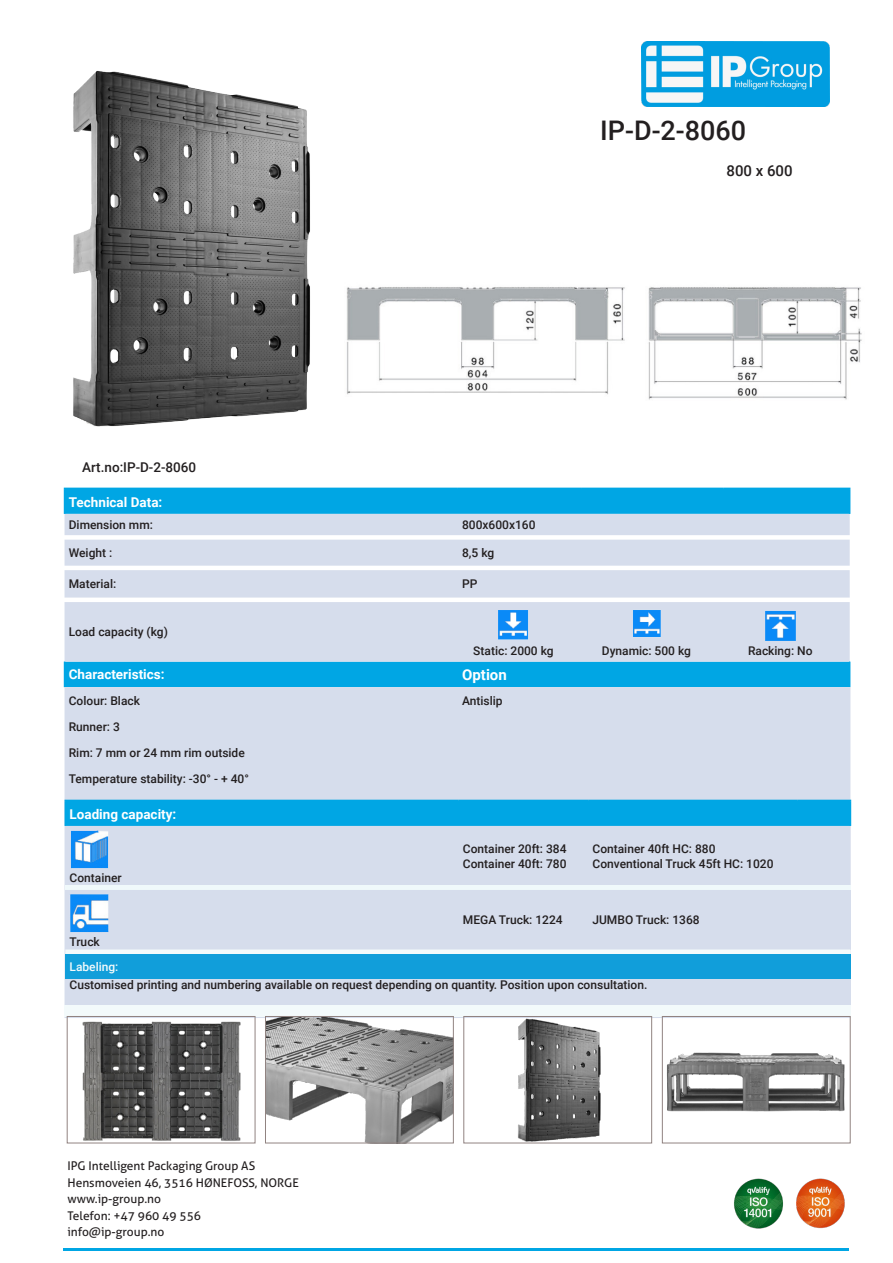
<style>
.page{position:relative;width:893px;height:1263px;background:#fff}
.page>*{position:absolute;margin:0;border:0;box-sizing:border-box;transform-origin:0 0}
.t1{font:500 27px "Roboto";color:#231f20}
.t2{font:500 15px "Roboto";color:#231f20}
.t3{font:700 15px "Roboto";color:#fff}
.t4{font:700 13.5px "Roboto";color:#fff}
.t5{font:500 13.5px "Roboto";color:#231f20}
.t6{font:500 12px "Roboto";color:#231f20}
.t7{font:12px "Aller";color:#231f20}
.t8{font:500 12px "Roboto";color:#f3fafb}
</style>
<div class="page">
<hr style="left:64px;top:1248px;width:785px;height:3px;background:#00a6e4">
<img style="left:734px;top:1178px;width:111px;height:51px">
<div style="left:65px;top:662px;width:784px;height:25px;background:#00a6e4"></div>
<div style="left:65px;top:602px;width:785px;height:60px;background:#d6ddec"></div>
<hr style="left:64px;top:488px;width:394px;height:1px;background:#00a6e4">
<hr style="left:458px;top:488px;width:124px;height:1px;background:#00a6e4">
<hr style="left:582px;top:488px;width:142px;height:1px;background:#00a6e4">
<hr style="left:724px;top:488px;width:126px;height:1px;background:#00a6e4">
<svg style="left:64px;top:489px;width:786px;height:109px"></svg>
<svg style="left:64px;top:662px;width:1px;height:25px"></svg>
<svg style="left:849px;top:662px;width:1px;height:25px"></svg>
<img style="left:497px;top:608px;width:33px;height:32px">
<img style="left:630px;top:608px;width:33px;height:31px">
<img style="left:764px;top:608px;width:33px;height:32px">
<div style="left:65px;top:687px;width:785px;height:331px;background:#d6ddec"></div>
<div style="left:65px;top:826px;width:785px;height:59px;background:#d6ddec"></div>
<div style="left:65px;top:885px;width:785px;height:5px;background:#f0f9fb"></div>
<svg style="left:65px;top:890px;width:785px;height:64px"></svg>
<div style="left:65px;top:954px;width:785px;height:25px;background:#119eda"></div>
<div style="left:65px;top:979px;width:785px;height:30px;background:#d6ddec"></div>
<div style="left:65px;top:800px;width:786px;height:26px;background:#00a6e4"></div>
<img style="left:70px;top:829px;width:39px;height:41px">
<img style="left:70px;top:893px;width:39px;height:41px">
<img style="left:641px;top:41px;width:188px;height:66px">
<img style="left:73px;top:70px;width:237px;height:357px">
<img style="left:346px;top:287px;width:516px;height:113px">
<div style="left:64px;top:1005px;width:786px;height:11px;background:#f3fafb"></div>
<img style="left:82px;top:1021px;width:159px;height:120px">
<div style="left:67px;top:1016px;width:188px;height:127px;border:1px solid #918381"></div>
<img style="left:267px;top:1018px;width:185px;height:123px">
<div style="left:265px;top:1016px;width:189px;height:127px;border:1px solid #918381"></div>
<img style="left:518px;top:1018px;width:83px;height:123px">
<div style="left:463px;top:1016px;width:189px;height:127px;border:1px solid #918381"></div>
<img style="left:666px;top:1052px;width:179px;height:60px">
<div style="left:662px;top:1016px;width:189px;height:127px;border:1px solid #918381"></div>
<p class="t5" style="left:82px;top:457px;width:115px">Art.no:IP-D-2-8060</p>
<p class="t1" style="left:600px;top:111px;width:147px">IP-D-2-8060</p>
<p class="t2" style="left:726px;top:160px;width:68px">800 x 600</p>
<p class="t4" style="left:69px;top:492px;width:95px">Technical Data:</p>
<p class="t6" style="left:69px;top:516px;width:86px">Dimension mm:</p>
<p class="t6" style="left:462px;top:516px;width:75px">800x600x160</p>
<p class="t6" style="left:69px;top:544px;width:45px">Weight :</p>
<p class="t6" style="left:462px;top:544px;width:34px">8,5 kg</p>
<p class="t6" style="left:69px;top:576px;width:49px">Material:</p>
<p class="t6" style="left:462px;top:576px;width:17px">PP</p>
<p class="t6" style="left:69px;top:624px;width:101px">Load capacity (kg)</p>
<p class="t6" style="left:473px;top:642px;width:82px">Static: 2000 kg</p>
<p class="t6" style="left:602px;top:642px;width:91px">Dynamic: 500 kg</p>
<p class="t6" style="left:748px;top:642px;width:66px">Racking: No</p>
<p class="t4" style="left:69px;top:665px;width:97px">Characteristics:</p>
<p class="t3" style="left:462px;top:664px;width:46px">Option</p>
<p class="t6" style="left:69px;top:692px;width:73px">Colour: Black</p>
<p class="t6" style="left:462px;top:692px;width:42px">Antislip</p>
<p class="t6" style="left:69px;top:718px;width:53px">Runner: 3</p>
<p class="t6" style="left:69px;top:744px;width:178px">Rim: 7 mm or 24 mm rim outside</p>
<p class="t6" style="left:69px;top:770px;width:182px">Temperature stability: -30° - + 40°</p>
<p class="t4" style="left:70px;top:804px;width:108px">Loading capacity:</p>
<p class="t6" style="left:70px;top:869px;width:54px">Container</p>
<p class="t6" style="left:70px;top:933px;width:32px">Truck</p>
<p class="t6" style="left:463px;top:840px;width:105px">Container 20ft: 384</p>
<p class="t6" style="left:463px;top:855px;width:105px">Container 40ft: 780</p>
<p class="t6" style="left:592px;top:840px;width:125px">Container 40ft HC: 880</p>
<p class="t6" style="left:592px;top:855px;width:183px">Conventional Truck 45ft HC: 1020</p>
<p class="t6" style="left:463px;top:911px;width:101px">MEGA Truck: 1224</p>
<p class="t6" style="left:592px;top:911px;width:109px">JUMBO Truck: 1368</p>
<p class="t8" style="left:70px;top:958px;width:50px">Labeling:</p>
<p class="t6" style="left:70px;top:976px;width:579px">Customised printing and numbering available on request depending on quantity. Position upon consultation.</p>
<p class="t7" style="left:67px;top:1159px;width:189px">IPG Intelligent Packaging Group AS</p>
<p class="t7" style="left:67px;top:1175px;width:233px">Hensmoveien 46, 3516 HØNEFOSS, NORGE</p>
<p class="t7" style="left:67px;top:1192px;width:95px">www.ip-group.no</p>
<p class="t7" style="left:67px;top:1208px;width:135px">Telefon: +47 960 49 556</p>
<p class="t7" style="left:67px;top:1225px;width:99px">info@ip-group.no</p>
</div>
